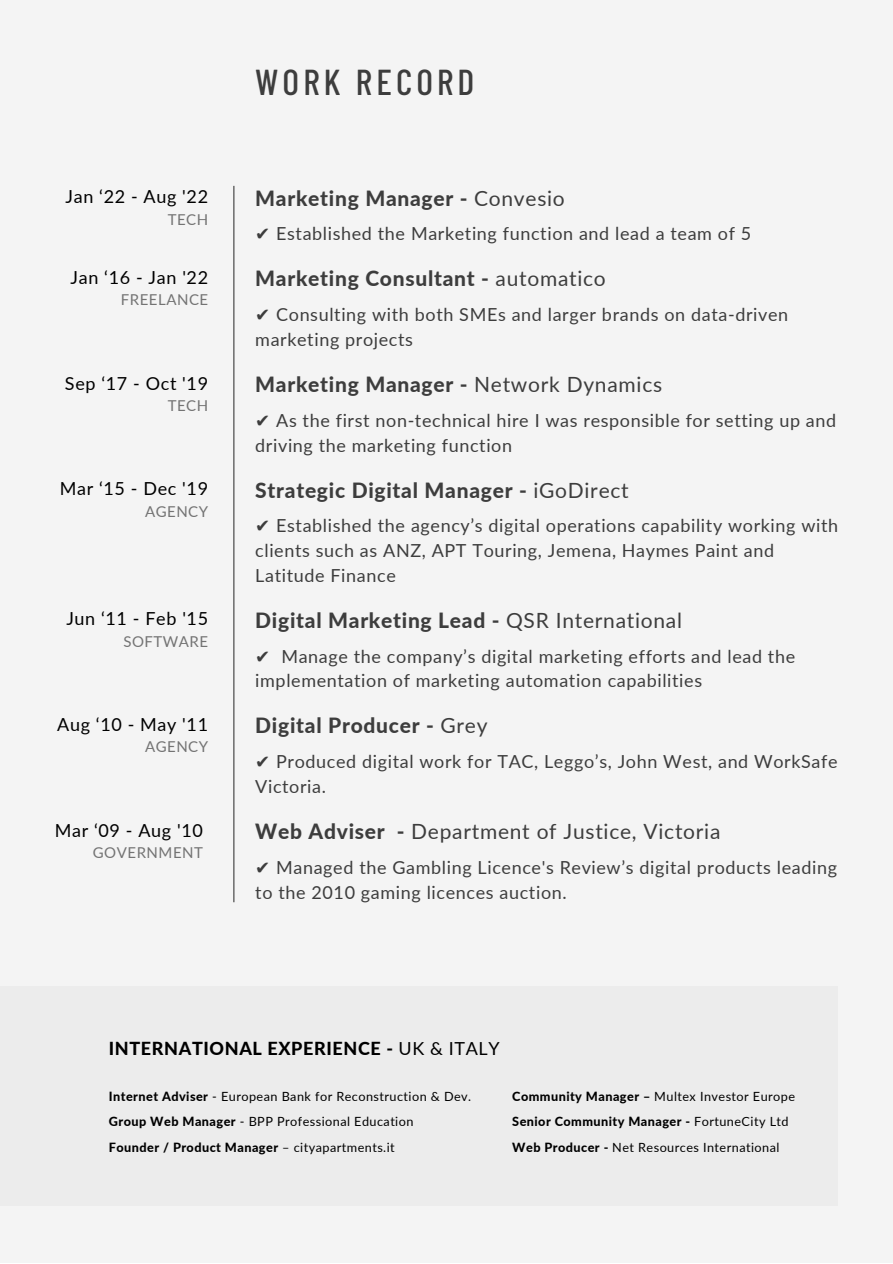
<style>
.page{position:relative;width:893px;height:1264px;background:#fff}
.page>*{position:absolute;margin:0;border:0;box-sizing:border-box;transform-origin:0 0}
.t1{font:500 36px "Barlow Condensed";letter-spacing:.115em;color:#3d3d3d}
.t2{font:800 21px "Lato";letter-spacing:.035em;color:#3d3d3d}
.t3{font:21px "Lato";letter-spacing:.035em;color:#3d3d3d}
.t4{font:18px/24.8px "Lato";letter-spacing:.035em;color:#3d3d3d}
.t5{font:18px "Lato";letter-spacing:.035em;color:#000}
.t6{font:800 18px "Lato";letter-spacing:.035em;color:#000}
.t7{font:15px "Lato";letter-spacing:.035em;color:#737373}
.t8{font:12.6px/25.3px "Lato";letter-spacing:.035em;color:#000}
.s1{font-weight:400}
.s2{font-family:"DejaVu Sans"}
.s3{font-weight:800}
</style>
<div class="page">
<div style="left:0;top:0;width:892px;height:1262px;background:#f4f4f4"></div>
<div style="left:0;top:986px;width:838px;height:219px;background:#ececec"></div>
<hr style="left:233px;top:186px;width:1px;height:716px;background:#3d3d3d">
<h1 class="t1" style="left:255px;top:59px;width:220px">WORK RECORD</h1>
<p class="t5" style="left:66px;top:185px;width:144px">Jan ‘22 - Aug '22</p>
<p class="t7" style="left:168px;top:210px;width:42px">TECH</p>
<p class="t2" style="left:255px;top:185px;width:311px">Marketing Manager - <span class="s1">Convesio</span></p>
<p class="t4" style="left:255px;top:221px;width:497px"><span class="s2">✔</span> Established the Marketing function and lead a team of 5</p>
<p class="t5" style="left:71px;top:266px;width:139px">Jan ‘16 - Jan '22</p>
<p class="t7" style="left:121px;top:290px;width:89px">FREELANCE</p>
<p class="t2" style="left:255px;top:265px;width:352px">Marketing Consultant - <span class="s1">automatico</span></p>
<p class="t4" style="left:255px;top:302px;width:534px"><span class="s2">✔</span> Consulting with both SMEs and larger brands on data-driven marketing projects</p>
<p class="t5" style="left:65px;top:372px;width:145px">Sep ‘17 - Oct '19</p>
<p class="t7" style="left:168px;top:396px;width:42px">TECH</p>
<p class="t2" style="left:255px;top:371px;width:408px">Marketing Manager - <span class="s1">Network Dynamics</span></p>
<p class="t4" style="left:255px;top:407px;width:582px"><span class="s2">✔</span> As the first non-technical hire I was responsible for setting up and driving the marketing function</p>
<p class="t5" style="left:60px;top:477px;width:150px">Mar ‘15 - Dec '19</p>
<p class="t7" style="left:145px;top:501px;width:65px">AGENCY</p>
<p class="t2" style="left:255px;top:477px;width:375px">Strategic Digital Manager - <span class="s1">iGoDirect</span></p>
<p class="t4" style="left:255px;top:513px;width:584px"><span class="s2">✔</span> Established the agency’s digital operations capability working with clients such as ANZ, APT Touring, Jemena, Haymes Paint and<br>Latitude Finance</p>
<p class="t5" style="left:66px;top:607px;width:143px">Jun ‘11 - Feb '15</p>
<p class="t7" style="left:123px;top:632px;width:86px">SOFTWARE</p>
<p class="t2" style="left:255px;top:607px;width:428px">Digital Marketing Lead - <span class="s1">QSR International</span></p>
<p class="t4" style="left:255px;top:643px;width:541px"><span class="s2">✔</span> Manage the company’s digital marketing efforts and lead the implementation of marketing automation capabilities</p>
<p class="t5" style="left:57px;top:713px;width:152px">Aug ‘10 - May '11</p>
<p class="t7" style="left:145px;top:737px;width:65px">AGENCY</p>
<p class="t2" style="left:255px;top:712px;width:234px">Digital Producer - <span class="s1">Grey</span></p>
<p class="t4" style="left:255px;top:749px;width:583px"><span class="s2">✔</span> Produced digital work for TAC, Leggo’s, John West, and WorkSafe<br>Victoria.</p>
<p class="t5" style="left:55px;top:818px;width:150px">Mar ‘09 - Aug '10</p>
<p class="t7" style="left:93px;top:843px;width:112px">GOVERNMENT</p>
<p class="t3" style="left:255px;top:818px;width:466px"><span class="s3">Web Adviser -</span> Department of Justice, Victoria</p>
<p class="t4" style="left:255px;top:854px;width:583px"><span class="s2">✔</span> Managed the Gambling Licence's Review’s digital products leading to the 2010 gaming licences auction.</p>
<p class="t6" style="left:109px;top:1037px;width:392px">INTERNATIONAL EXPERIENCE - <span class="s1">UK &amp; ITALY</span></p>
<p class="t8" style="left:109px;top:1083px;width:364px"><span class="s3">Internet Adviser</span> - European Bank for Reconstruction &amp; Dev.<br><span class="s3">Group Web Manager</span> - BPP Professional Education<br><span class="s3">Founder / Product Manager</span> – cityapartments.it</p>
<p class="t8" style="left:512px;top:1083px;width:284px"><span class="s3">Community Manager –</span> Multex Investor Europe<br><span class="s3">Senior Community Manager -</span> FortuneCity Ltd<br><span class="s3">Web Producer -</span> Net Resources International</p>
</div>
